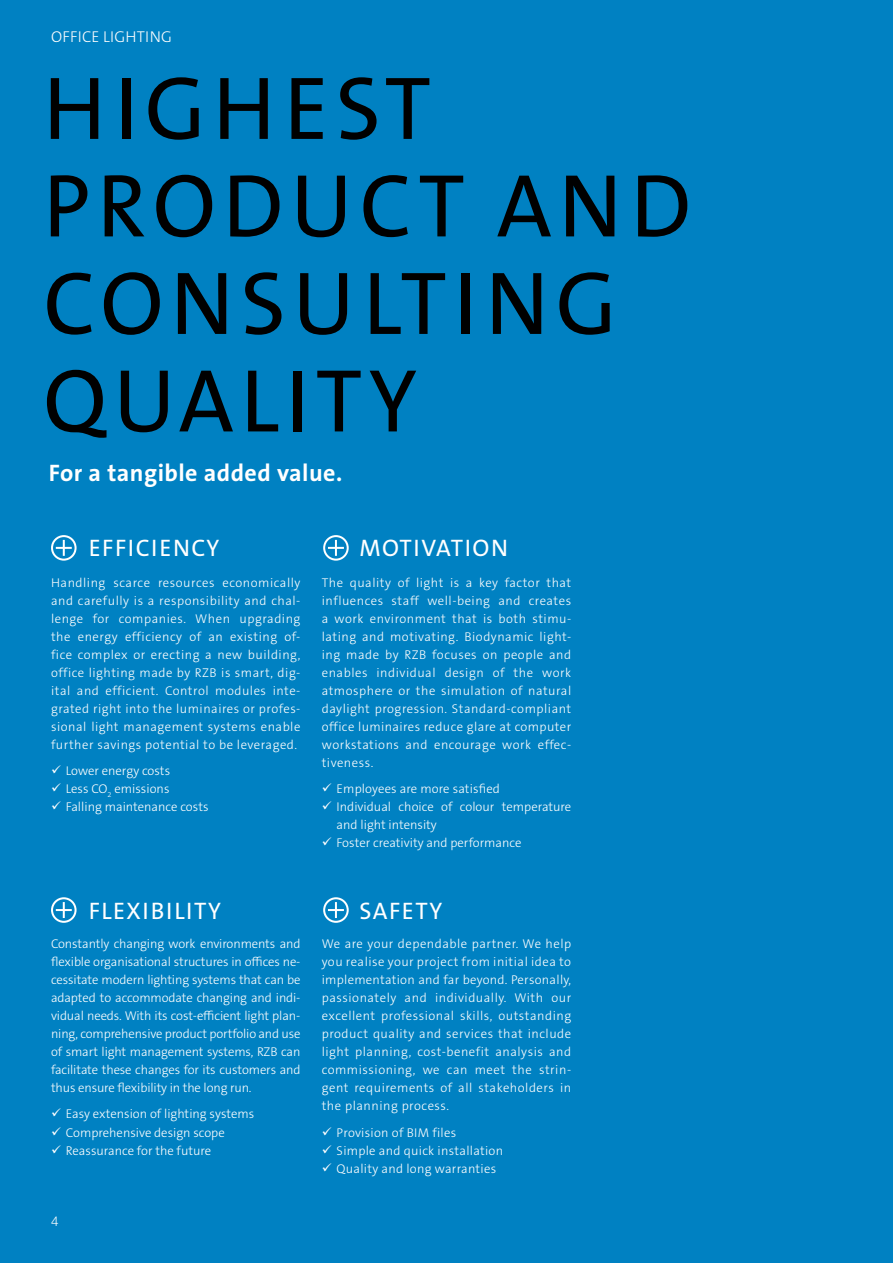
<style>
.page{position:relative;width:893px;height:1263px;background:#0081c2}
.page>*{position:absolute;margin:0;border:0;box-sizing:border-box;transform-origin:0 0}
.TheSansB_Big_Black_H{font:90px/97.5px "The Sans B W5 Plain";letter-spacing:.075em;color:#000}
.TheSansB_Middle_Blac{font:24px "The Sans B W5 Plain";letter-spacing:.065em;color:#fff}
.TheSansB_Small_Green{font:700 24px "The Sans B W7";letter-spacing:.02em;color:#fff}
.Seitenueberschrift_r{font:300 15.75px "The Sans B W3";letter-spacing:.015em;color:#fff}
.t1{font:300 13.5px "Helvetica Neue LTW1 G";color:#fff}
.TheSansB_Fließ_ohne{font:300 12.75px/18px "The Sans B W3";color:#fff;text-align:justify}
.TheSansB_Fließ_ohne-2{font:300 12.75px "The Sans B W3";letter-spacing:.02em;color:#fff}
</style>
<div class="page">
<div style="left:51px;top:535px;width:26px;height:26px;border:2px solid #fff;border-radius:50%"></div>
<svg style="left:56px;top:540px;width:16px;height:16px"></svg>
<div style="left:51px;top:897px;width:26px;height:26px;border:2px solid #fff;border-radius:50%"></div>
<svg style="left:56px;top:902px;width:16px;height:16px"></svg>
<div style="left:323px;top:535px;width:26px;height:26px;border:2px solid #fff;border-radius:50%"></div>
<svg style="left:328px;top:540px;width:16px;height:16px"></svg>
<div style="left:323px;top:897px;width:26px;height:26px;border:2px solid #fff;border-radius:50%"></div>
<svg style="left:328px;top:902px;width:16px;height:16px"></svg>
<p class="Seitenueberschrift_r" style="left:51px;top:26px;width:122px">OFFICE LIGHTING</p>
<p class="TheSansB_Big_Black_H" style="left:43px;top:60px;width:650px">HIGHEST<br>PRODUCT AND<br>CONSULTING<br>QUALITY</p>
<p class="TheSansB_Small_Green" style="left:49px;top:457px;width:295px">For a tangible added value.</p>
<p class="TheSansB_Middle_Blac" style="left:89px;top:533px;width:132px">EFFICIENCY</p>
<p class="TheSansB_Middle_Blac" style="left:359px;top:533px;width:150px">MOTIVATION</p>
<p class="TheSansB_Fließ_ohne" style="left:51px;top:573px;width:251px">Handling scarce resources economically and carefully is a responsibility and chal&shy;lenge for companies. When upgrading the energy efficiency of an existing of&shy;fice complex or erecting a new building, office lighting made by RZB is smart, dig&shy;ital and efficient. Control modules inte&shy;grated right into the luminaires or profes&shy;sional light management systems enable further savings potential to be leveraged.</p>
<p class="TheSansB_Fließ_ohne" style="left:51px;top:762px;width:121px">✓ Lower energy costs</p>
<p class="TheSansB_Fließ_ohne" style="left:51px;top:780px;width:120px">✓ Less CO<sub>2</sub> emissions</p>
<p class="TheSansB_Fließ_ohne" style="left:51px;top:798px;width:159px">✓ Falling maintenance costs</p>
<p class="TheSansB_Fließ_ohne" style="left:322px;top:573px;width:251px">The quality of light is a key factor that influences staff well-being and creates a work environment that is both stimu&shy;lating and motivating. Biodynamic light&shy;ing made by RZB focuses on people and enables individual design of the work atmosphere or the simulation of natural daylight progression. Standard-compliant office luminaires reduce glare at computer workstations and encourage work effec&shy;tiveness.</p>
<p class="TheSansB_Fließ_ohne" style="left:322px;top:780px;width:180px">✓ Employees are more satisfied</p>
<p class="TheSansB_Fließ_ohne" style="left:337px;top:798px;width:236px;text-indent:-15px">✓ Individual choice of colour temperature and light intensity</p>
<p class="TheSansB_Fließ_ohne" style="left:322px;top:834px;width:201px">✓ Foster creativity and performance</p>
<p class="TheSansB_Middle_Blac" style="left:89px;top:895px;width:134px">FLEXIBILITY</p>
<p class="TheSansB_Middle_Blac" style="left:359px;top:895px;width:84px">SAFETY</p>
<p class="TheSansB_Fließ_ohne" style="left:51px;top:935px;width:251px">Constantly changing work environments and flexible organisational structures in offices ne&shy;cessitate modern lighting systems that can be adapted to accommodate changing and indi&shy;vidual needs. With its cost-efficient light plan&shy;ning, comprehensive product portfolio and use of smart light management systems, RZB can facilitate these changes for its customers and thus ensure flexibility in the long run.</p>
<p class="TheSansB_Fließ_ohne" style="left:51px;top:1105px;width:205px">✓ Easy extension of lighting systems</p>
<p class="TheSansB_Fließ_ohne" style="left:51px;top:1123px;width:175px">✓ Comprehensive design scope</p>
<p class="TheSansB_Fließ_ohne" style="left:51px;top:1141px;width:162px">✓ Reassurance for the future</p>
<p class="t1" style="left:51px;top:1213px;width:9px">4</p>
<p class="TheSansB_Fließ_ohne" style="left:322px;top:935px;width:251px">We are your dependable partner. We help you realise your project from initial idea to implementation and far beyond. Personally, passionately and individually. With our excellent professional skills, outstanding product quality and services that include light planning, cost-benefit analysis and commissioning, we can meet the strin&shy;gent requirements of all stakeholders in the planning process.</p>
<p class="TheSansB_Fließ_ohne-2" style="left:322px;top:1124px;width:136px">✓ Provision of BIM files</p>
<p class="TheSansB_Fließ_ohne-2" style="left:322px;top:1142px;width:183px">✓ Simple and quick installation</p>
<p class="TheSansB_Fließ_ohne-2" style="left:322px;top:1160px;width:176px">✓ Quality and long warranties</p>
</div>
